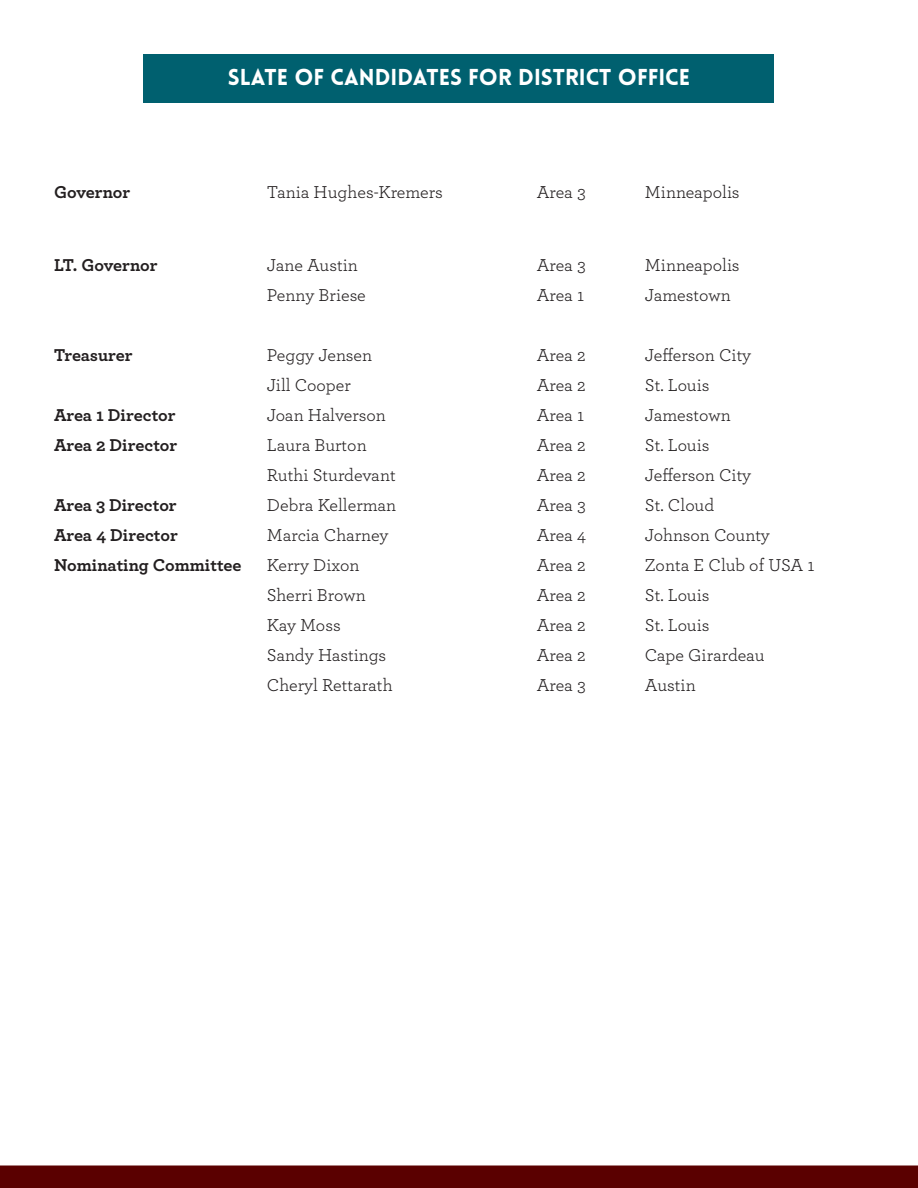
<style>
.page{position:relative;width:918px;height:1188px;background:#fff}
.page>*{position:absolute;margin:0;border:0;box-sizing:border-box;transform-origin:0 0}
.t1{font:900 22.5px "Lovelo";color:#fff}
.t2{font:18px "Archer";color:#231f20}
.t3{font:700 18px "Archer";color:#231f20}
</style>
<div class="page">
<div style="left:0;top:1166px;width:918px;height:22px;background:#5a0000"></div>
<div style="left:144px;top:54px;width:630px;height:48px;background:#00606f"></div>
<p class="t3" style="left:54px;top:178px;width:78px">Governor</p>
<p class="t3" style="left:54px;top:251px;width:105px">LT. Governor</p>
<p class="t1" style="left:228px;top:63px;width:464px">SLATE OF CANDIDATES FOR DISTRICT OFFICE</p>
<p class="t2" style="left:267px;top:180px;width:178px">Tania Hughes-Kremers</p>
<p class="t2" style="left:537px;top:180px;width:50px">Area 3</p>
<p class="t2" style="left:645px;top:180px;width:96px">Minneapolis</p>
<p class="t2" style="left:267px;top:253px;width:93px">Jane Austin</p>
<p class="t2" style="left:537px;top:253px;width:50px">Area 3</p>
<p class="t2" style="left:645px;top:253px;width:96px">Minneapolis</p>
<p class="t2" style="left:267px;top:283px;width:101px">Penny Briese</p>
<p class="t2" style="left:537px;top:283px;width:49px">Area 1</p>
<p class="t2" style="left:645px;top:283px;width:88px">Jamestown</p>
<p class="t3" style="left:54px;top:341px;width:80px">Treasurer</p>
<p class="t3" style="left:54px;top:401px;width:123px">Area 1 Director</p>
<p class="t3" style="left:54px;top:431px;width:125px">Area 2 Director</p>
<p class="t3" style="left:54px;top:491px;width:124px">Area 3 Director</p>
<p class="t3" style="left:54px;top:521px;width:125px">Area 4 Director</p>
<p class="t3" style="left:54px;top:551px;width:189px">Nominating Committee</p>
<p class="t2" style="left:267px;top:343px;width:107px">Peggy Jensen</p>
<p class="t2" style="left:537px;top:343px;width:50px">Area 2</p>
<p class="t2" style="left:645px;top:343px;width:108px">Jefferson City</p>
<p class="t2" style="left:267px;top:373px;width:85px">Jill Cooper</p>
<p class="t2" style="left:537px;top:373px;width:50px">Area 2</p>
<p class="t2" style="left:645px;top:373px;width:66px">St. Louis</p>
<p class="t2" style="left:267px;top:403px;width:121px">Joan Halverson</p>
<p class="t2" style="left:537px;top:403px;width:49px">Area 1</p>
<p class="t2" style="left:645px;top:403px;width:88px">Jamestown</p>
<p class="t2" style="left:267px;top:433px;width:101px">Laura Burton</p>
<p class="t2" style="left:537px;top:433px;width:50px">Area 2</p>
<p class="t2" style="left:645px;top:433px;width:66px">St. Louis</p>
<p class="t2" style="left:267px;top:463px;width:130px">Ruthi Sturdevant</p>
<p class="t2" style="left:537px;top:463px;width:50px">Area 2</p>
<p class="t2" style="left:645px;top:463px;width:108px">Jefferson City</p>
<p class="t2" style="left:267px;top:493px;width:131px">Debra Kellerman</p>
<p class="t2" style="left:537px;top:493px;width:50px">Area 3</p>
<p class="t2" style="left:645px;top:493px;width:71px">St. Cloud</p>
<p class="t2" style="left:267px;top:523px;width:123px">Marcia Charney</p>
<p class="t2" style="left:537px;top:523px;width:51px">Area 4</p>
<p class="t2" style="left:645px;top:523px;width:127px">Johnson County</p>
<p class="t2" style="left:267px;top:553px;width:94px">Kerry Dixon</p>
<p class="t2" style="left:537px;top:553px;width:50px">Area 2</p>
<p class="t2" style="left:645px;top:553px;width:171px">Zonta E Club of USA 1</p>
<p class="t2" style="left:267px;top:583px;width:100px">Sherri Brown</p>
<p class="t2" style="left:537px;top:583px;width:50px">Area 2</p>
<p class="t2" style="left:645px;top:583px;width:66px">St. Louis</p>
<p class="t2" style="left:267px;top:613px;width:75px">Kay Moss</p>
<p class="t2" style="left:537px;top:613px;width:50px">Area 2</p>
<p class="t2" style="left:645px;top:613px;width:66px">St. Louis</p>
<p class="t2" style="left:267px;top:643px;width:121px">Sandy Hastings</p>
<p class="t2" style="left:537px;top:643px;width:50px">Area 2</p>
<p class="t2" style="left:645px;top:643px;width:121px">Cape Girardeau</p>
<p class="t2" style="left:267px;top:673px;width:127px">Cheryl Rettarath</p>
<p class="t2" style="left:537px;top:673px;width:50px">Area 3</p>
<p class="t2" style="left:645px;top:673px;width:52px">Austin</p>
</div>
